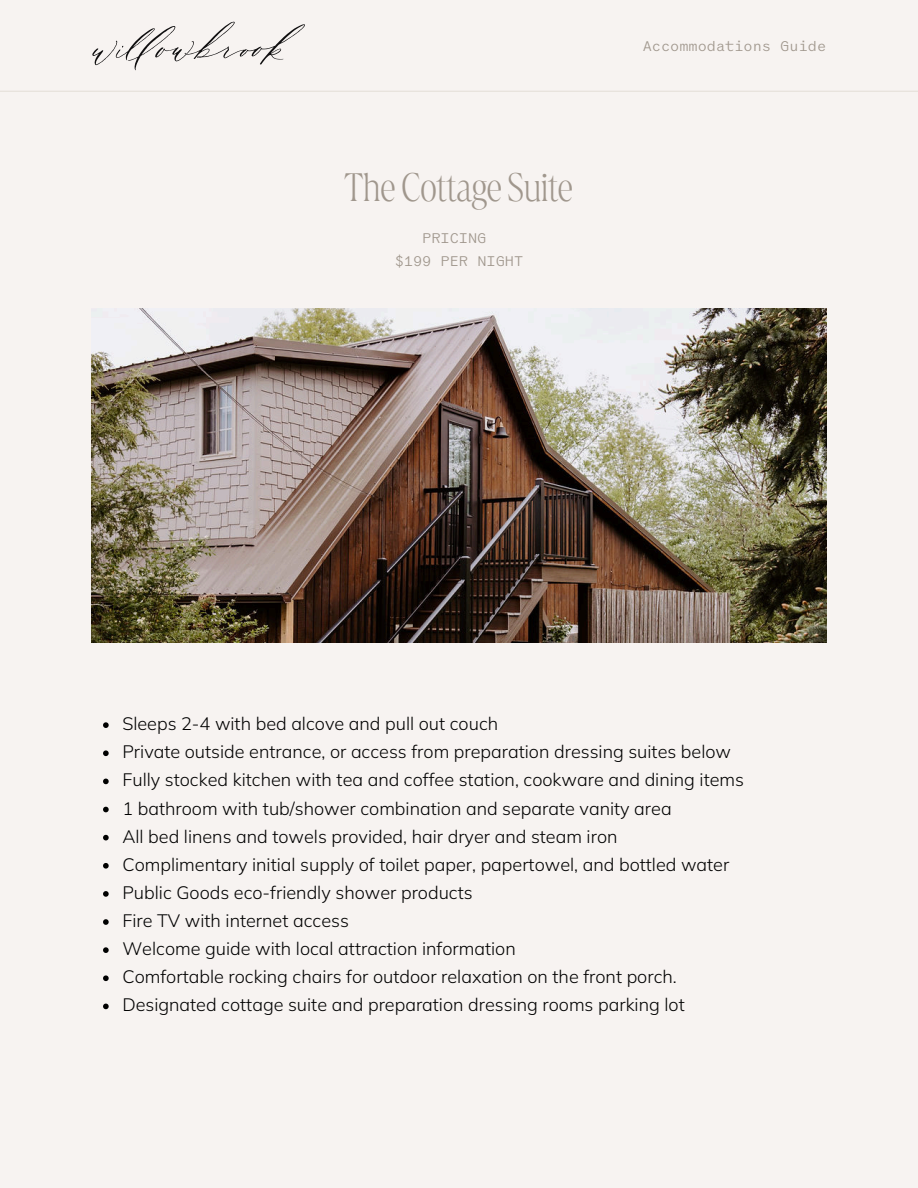
<style>
.page{position:relative;width:918px;height:1188px;background:#f7f3f1}
.page>*{position:absolute;margin:0;border:0;box-sizing:border-box;transform-origin:0 0}
.t1{font:42px "Marlide Display Light";color:#a0978d}
.t2{font:300 18px "Mulish";color:#000}
.t3{font:15px/22.5px "Coordinates";color:#a0978d}
</style>
<div class="page">
<hr style="left:0;top:91px;width:918px;height:1px;background:#e5e0d9">
<svg style="left:92px;top:22px;width:213px;height:48px"></svg>
<img style="left:92px;top:309px;width:734px;height:334px">
<svg style="left:103px;top:722px;width:6px;height:6px"></svg>
<svg style="left:103px;top:750px;width:6px;height:6px"></svg>
<svg style="left:103px;top:779px;width:6px;height:5px"></svg>
<svg style="left:103px;top:807px;width:6px;height:5px"></svg>
<svg style="left:103px;top:835px;width:6px;height:5px"></svg>
<svg style="left:103px;top:863px;width:6px;height:6px"></svg>
<svg style="left:103px;top:891px;width:6px;height:6px"></svg>
<svg style="left:103px;top:919px;width:6px;height:6px"></svg>
<svg style="left:103px;top:947px;width:6px;height:6px"></svg>
<svg style="left:103px;top:975px;width:6px;height:6px"></svg>
<svg style="left:103px;top:1004px;width:6px;height:5px"></svg>
<p class="t1" style="left:345px;top:163px;width:230px">The Cottage Suite</p>
<p class="t3" style="left:395px;top:227px;width:130px;text-indent:28px">PRICING $199 PER NIGHT</p>
<p class="t3" style="left:643px;top:35px;width:185px">Accommodations Guide</p>
<p class="t2" style="left:122px;top:712px;width:377px">Sleeps 2-4 with bed alcove and pull out couch</p>
<h1 class="t2" style="left:122px;top:740px;width:610px">Private outside entrance, or access from preparation dressing suites below</h1>
<h3 class="t2" style="left:122px;top:768px;width:623px">Fully stocked kitchen with tea and coffee station, cookware and dining items</h3>
<p class="t2" style="left:122px;top:797px;width:551px">1 bathroom with tub/shower combination and separate vanity area</p>
<p class="t2" style="left:122px;top:825px;width:497px">All bed linens and towels provided, hair dryer and steam iron</p>
<p class="t2" style="left:122px;top:853px;width:608px">Complimentary initial supply of toilet paper, papertowel, and bottled water</p>
<p class="t2" style="left:122px;top:881px;width:352px">Public Goods eco-friendly shower products</p>
<p class="t2" style="left:122px;top:909px;width:228px">Fire TV with internet access</p>
<p class="t2" style="left:122px;top:937px;width:395px">Welcome guide with local attraction information</p>
<p class="t2" style="left:122px;top:965px;width:556px">Comfortable rocking chairs for outdoor relaxation on the front porch.</p>
<p class="t2" style="left:122px;top:993px;width:564px">Designated cottage suite and preparation dressing rooms parking lot</p>
</div>
